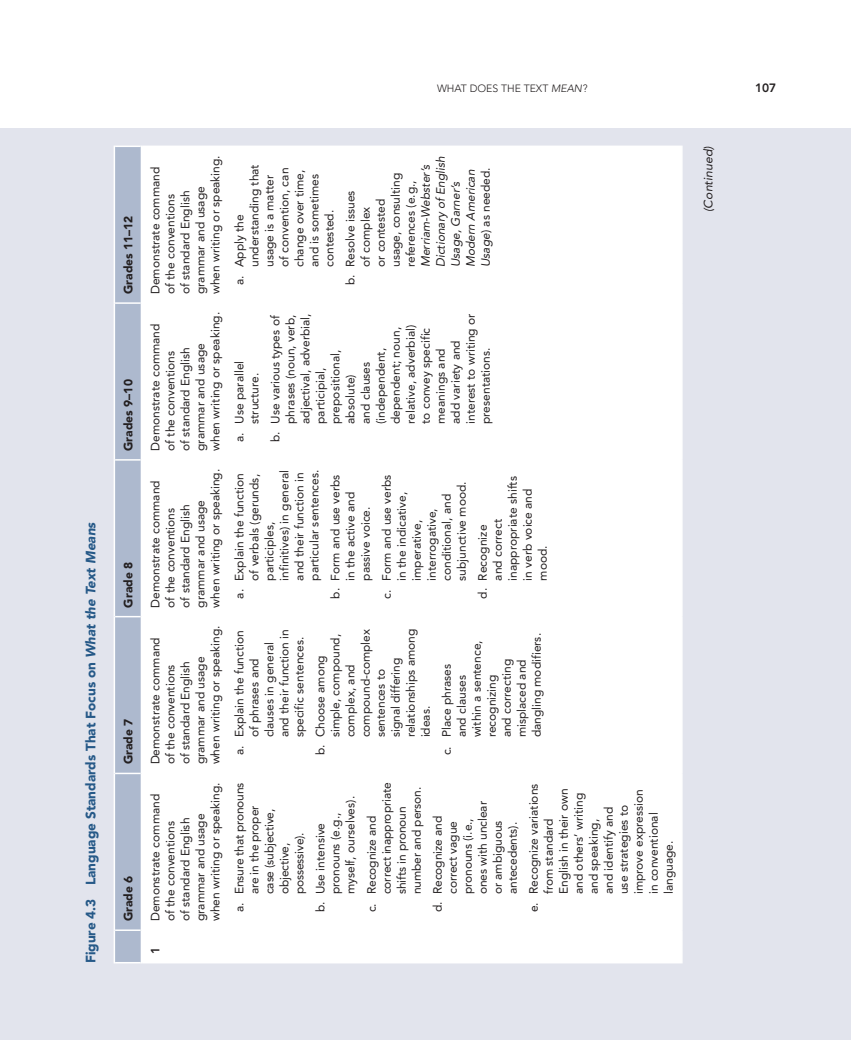
<style>
.page{position:relative;width:851px;height:1040px;background:#fff}
.page>*{position:absolute;margin:0;border:0;box-sizing:border-box;transform-origin:0 0}
.FC{font:900 13.5px "Avenir LT Std";color:#265988}
.FLL{font:12px/15px "Avenir LT Std";color:#231f20}
.FTT{font:12px/15px "Avenir LT Std";color:#231f20}
.FCH{font:900 12px "Avenir LT Std";color:#231f20}
.TT{font:italic 12px "Avenir LT Std";color:#231f20;scale:1.04 1}
.FTT-2{font:800 12px "Avenir LT Std";color:#231f20}
.t1{font:300 10.5px "Avenir LT Std";color:#231f20}
.s1{font-style:italic}
</style>
<div class="page">
<div style="left:0;top:128px;width:850px;height:912px;background:#e2e4ed"></div>
<div style="left:142px;top:147px;width:539px;height:814px;background:#fff"></div>
<hr style="left:114px;top:930px;width:1px;height:33px;background:#fff">
<hr style="left:115px;top:961px;width:26px;height:2px;background:#fff">
<svg style="left:114px;top:147px;width:27px;height:815px;background:#b1bcd0"></svg>
<hr style="left:114px;top:145px;width:1px;height:158px;background:#fff">
<hr style="left:115px;top:302px;width:26px;height:2px;background:#fff">
<hr style="left:115px;top:145px;width:26px;height:2px;background:#fff">
<hr style="left:141px;top:930px;width:1px;height:33px;background:#fff">
<hr style="left:142px;top:961px;width:539px;height:2px;background:#fff">
<hr style="left:141px;top:773px;width:1px;height:157px;background:#fff">
<hr style="left:142px;top:929px;width:539px;height:2px;background:#fff">
<hr style="left:141px;top:616px;width:1px;height:157px;background:#fff">
<hr style="left:142px;top:772px;width:539px;height:2px;background:#fff">
<hr style="left:141px;top:460px;width:1px;height:156px;background:#fff">
<hr style="left:142px;top:616px;width:539px;height:1px;background:#fff">
<hr style="left:141px;top:303px;width:1px;height:157px;background:#fff">
<hr style="left:142px;top:459px;width:539px;height:1px;background:#fff">
<hr style="left:141px;top:145px;width:1px;height:158px;background:#fff">
<hr style="left:142px;top:302px;width:539px;height:2px;background:#fff">
<hr style="left:142px;top:145px;width:539px;height:2px;background:#fff">
<hr style="left:681px;top:930px;width:1px;height:33px;background:#fff">
<hr style="left:681px;top:773px;width:1px;height:157px;background:#fff">
<hr style="left:681px;top:616px;width:1px;height:157px;background:#fff">
<hr style="left:681px;top:460px;width:1px;height:156px;background:#fff">
<hr style="left:681px;top:303px;width:1px;height:157px;background:#fff">
<hr style="left:681px;top:145px;width:1px;height:158px;background:#fff">
<p class="FC" style="left:83px;top:963px;width:443px;rotate:-90deg">Figure 4.3 Language Standards That Focus on <span class="s1">What the Text Means</span></p>
<p class="t1" style="left:437px;top:82px;width:152px">WHAT DOES THE TEXT <span class="s1">MEAN</span>?</p>
<p class="FTT-2" style="left:755px;top:81px;width:23px">107</p>
<p class="FCH" style="left:121px;top:294px;width:80px;rotate:-90deg">Grades 11–12</p>
<p class="FCH" style="left:121px;top:451px;width:73px;rotate:-90deg">Grades 9–10</p>
<p class="FCH" style="left:121px;top:607px;width:47px;rotate:-90deg">Grade 8</p>
<p class="FCH" style="left:121px;top:764px;width:47px;rotate:-90deg">Grade 7</p>
<p class="FCH" style="left:121px;top:921px;width:47px;rotate:-90deg">Grade 6</p>
<p class="FTT" style="left:148px;top:294px;width:140px;rotate:-90deg">Demonstrate command of the conventions<br>of standard English grammar and usage when writing or speaking.</p>
<p class="FLL" style="left:232px;top:267px;width:104px;text-indent:-18px;rotate:-90deg">a. Apply the understanding that usage is a matter of convention, can change over time, and is sometimes contested.</p>
<p class="FLL" style="left:343px;top:267px;width:112px;text-indent:-18px;rotate:-90deg">b. Resolve issues<br>of complex<br>or contested<br>usage, consulting references (e.g.,<br><span class="s1">Merriam-Webster’s<br>Dictionary of English<br>Usage, Garner’s<br>Modern American<br>Usage</span>) as needed.</p>
<p class="TT" style="left:701px;top:212px;width:65px;rotate:-90deg">(Continued)</p>
<p class="FTT" style="left:148px;top:451px;width:140px;rotate:-90deg">Demonstrate command of the conventions<br>of standard English grammar and usage when writing or speaking.</p>
<p class="FLL" style="left:232px;top:442px;width:82px;text-align:center;rotate:-90deg">a. Use parallel structure.</p>
<p class="FLL" style="left:268px;top:424px;width:112px;text-indent:-18px;rotate:-90deg">b. Use various types of phrases (noun, verb, adjectival, adverbial, participial, prepositional, absolute)<br>and clauses (independent, dependent; noun, relative, adverbial) to convey specific meanings and<br>add variety and interest to writing or presentations.</p>
<p class="FTT" style="left:148px;top:607px;width:140px;rotate:-90deg">Demonstrate command of the conventions<br>of standard English grammar and usage when writing or speaking.</p>
<p class="FLL" style="left:232px;top:580px;width:112px;text-indent:-18px;rotate:-90deg">a. Explain the function of verbals (gerunds, participles, infinitives) in general and their function in particular sentences.</p>
<p class="FLL" style="left:328px;top:580px;width:108px;text-indent:-18px;rotate:-90deg">b. Form and use verbs in the active and passive voice.</p>
<p class="FLL" style="left:379px;top:580px;width:108px;text-indent:-18px;rotate:-90deg">c. Form and use verbs in the indicative, imperative, interrogative, conditional, and subjunctive mood.</p>
<p class="FLL" style="left:475px;top:580px;width:106px;text-indent:-18px;rotate:-90deg">d. Recognize<br>and correct inappropriate shifts in verb voice and mood.</p>
<p class="FTT" style="left:148px;top:764px;width:140px;rotate:-90deg">Demonstrate command of the conventions<br>of standard English grammar and usage when writing or speaking.</p>
<p class="FLL" style="left:232px;top:737px;width:110px;text-indent:-18px;rotate:-90deg">a. Explain the function of phrases and clauses in general and their function in specific sentences.</p>
<p class="FLL" style="left:313px;top:737px;width:110px;text-indent:-18px;rotate:-90deg">b. Choose among simple, compound, complex, and compound-complex sentences to<br>signal differing relationships among ideas.</p>
<p class="FLL" style="left:439px;top:737px;width:106px;text-indent:-18px;rotate:-90deg">c. Place phrases<br>and clauses<br>within a sentence, recognizing<br>and correcting misplaced and dangling modifiers.</p>
<p class="FTT" style="left:148px;top:921px;width:140px;rotate:-90deg">Demonstrate command of the conventions<br>of standard English grammar and usage when writing or speaking.</p>
<p class="FLL" style="left:232px;top:894px;width:113px;text-indent:-18px;rotate:-90deg">a. Ensure that pronouns are in the proper case (subjective, objective, possessive).</p>
<p class="FLL" style="left:313px;top:894px;width:100px;text-indent:-18px;rotate:-90deg">b. Use intensive pronouns (e.g., myself, ourselves).</p>
<p class="FLL" style="left:364px;top:894px;width:113px;text-indent:-18px;rotate:-90deg">c. Recognize and correct inappropriate shifts in pronoun number and person.</p>
<p class="FLL" style="left:430px;top:894px;width:94px;text-indent:-18px;rotate:-90deg">d. Recognize and correct vague pronouns (i.e., ones with unclear or ambiguous antecedents).</p>
<p class="FLL" style="left:526px;top:894px;width:112px;text-indent:-18px;rotate:-90deg">e. Recognize variations from standard<br>English in their own and others’ writing and speaking,<br>and identify and<br>use strategies to improve expression in conventional language.</p>
<p class="FTT-2" style="left:148px;top:953px;width:9px;rotate:-90deg">1</p>
</div>
